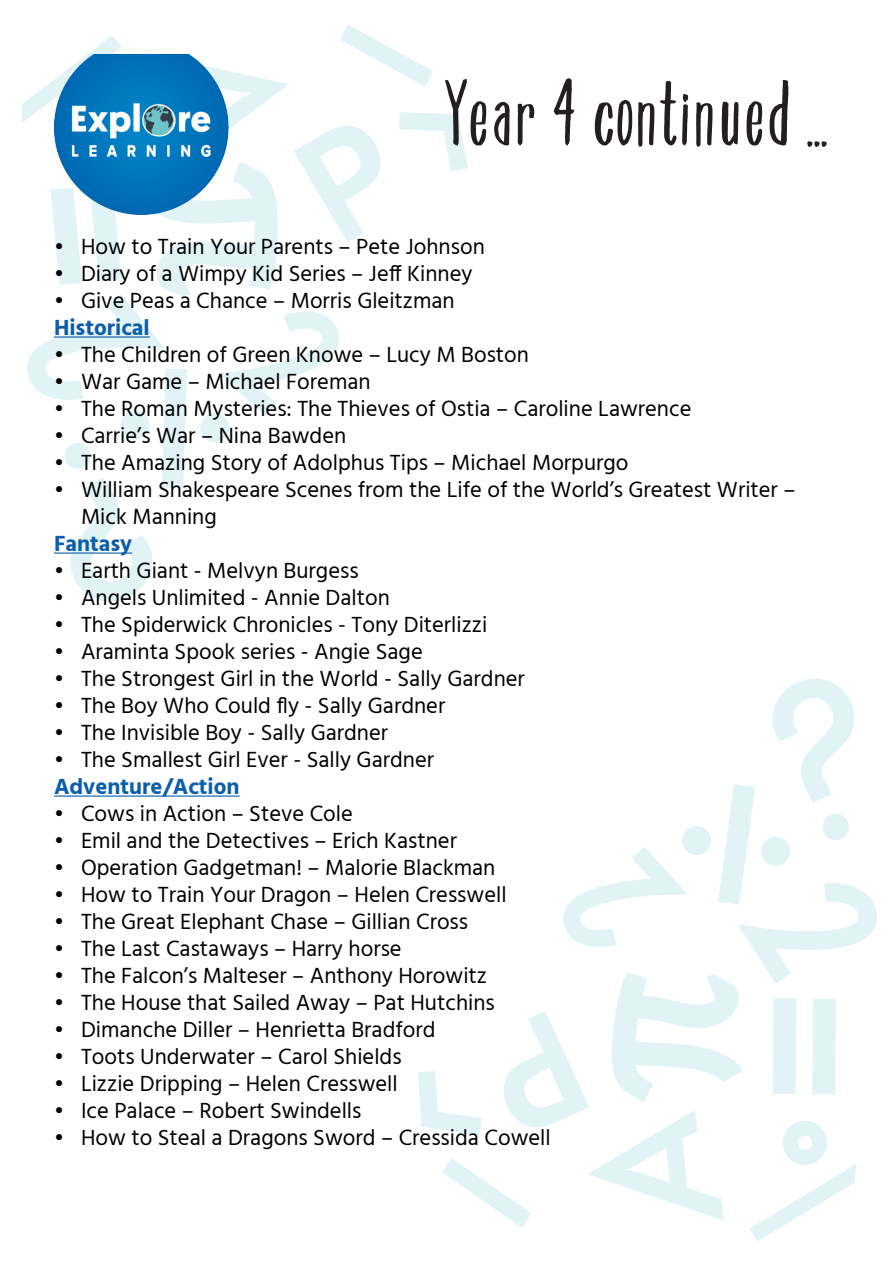
<style>
.page{position:relative;width:893px;height:1263px;background:#fff}
.page>*{position:absolute;margin:0;border:0;box-sizing:border-box;transform-origin:0 0}
.t1{font:96px "Yard Sale";color:#231f20}
.t2{font:22.5px/27px "Hind";color:#000}
.t3{font:700 22.5px "Hind";color:#0c5eaa}
</style>
<div class="page">
<svg style="left:418px;top:678px;width:459px;height:564px"></svg>
<svg style="left:22px;top:25px;width:446px;height:577px"></svg>
<img style="left:54px;top:54px;width:174px;height:160px">
<hr style="left:54px;top:336px;width:96px;height:2px;background:#0c5eaa">
<hr style="left:54px;top:552px;width:78px;height:2px;background:#0c5eaa">
<hr style="left:54px;top:795px;width:186px;height:2px;background:#0c5eaa">
<p class="t1" style="left:444px;top:62px;width:386px">Year 4 continued ...</p>
<p class="t2" style="left:54px;top:235px;width:432px">• How to Train Your Parents – Pete Johnson</p>
<p class="t2" style="left:54px;top:262px;width:420px">• Diary of a Wimpy Kid Series – Jeff Kinney</p>
<p class="t2" style="left:54px;top:289px;width:402px">• Give Peas a Chance – Morris Gleitzman</p>
<p class="t3" style="left:54px;top:314px;width:97px">Historical</p>
<p class="t2" style="left:54px;top:343px;width:477px">• The Children of Green Knowe – Lucy M Boston</p>
<p class="t2" style="left:54px;top:370px;width:318px">• War Game – Michael Foreman</p>
<p class="t2" style="left:54px;top:397px;width:639px">• The Roman Mysteries: The Thieves of Ostia – Caroline Lawrence</p>
<p class="t2" style="left:54px;top:424px;width:294px">• Carrie’s War – Nina Bawden</p>
<p class="t2" style="left:54px;top:451px;width:576px">• The Amazing Story of Adolphus Tips – Michael Morpurgo</p>
<p class="t2" style="left:81px;top:478px;width:716px;text-indent:-27px">• William Shakespeare Scenes from the Life of the World’s Greatest Writer –<br>Mick Manning</p>
<p class="t3" style="left:54px;top:530px;width:80px">Fantasy</p>
<p class="t2" style="left:54px;top:559px;width:306px">• Earth Giant - Melvyn Burgess</p>
<p class="t2" style="left:54px;top:586px;width:337px">• Angels Unlimited - Annie Dalton</p>
<p class="t2" style="left:54px;top:613px;width:435px">• The Spiderwick Chronicles - Tony Diterlizzi</p>
<p class="t2" style="left:54px;top:640px;width:370px">• Araminta Spook series - Angie Sage</p>
<p class="t2" style="left:54px;top:667px;width:472px">• The Strongest Girl in the World - Sally Gardner</p>
<p class="t2" style="left:54px;top:694px;width:393px">• The Boy Who Could fly - Sally Gardner</p>
<p class="t2" style="left:54px;top:721px;width:336px">• The Invisible Boy - Sally Gardner</p>
<p class="t2" style="left:54px;top:748px;width:382px">• The Smallest Girl Ever - Sally Gardner</p>
<p class="t3" style="left:54px;top:773px;width:187px">Adventure/Action</p>
<p class="t2" style="left:54px;top:802px;width:300px">• Cows in Action – Steve Cole</p>
<p class="t2" style="left:54px;top:829px;width:404px">• Emil and the Detectives – Erich Kastner</p>
<p class="t2" style="left:54px;top:856px;width:443px">• Operation Gadgetman! – Malorie Blackman</p>
<p class="t2" style="left:54px;top:883px;width:454px">• How to Train Your Dragon – Helen Cresswell</p>
<p class="t2" style="left:54px;top:910px;width:416px">• The Great Elephant Chase – Gillian Cross</p>
<p class="t2" style="left:54px;top:937px;width:349px">• The Last Castaways – Harry horse</p>
<p class="t2" style="left:54px;top:964px;width:435px">• The Falcon’s Malteser – Anthony Horowitz</p>
<p class="t2" style="left:54px;top:991px;width:442px">• The House that Sailed Away – Pat Hutchins</p>
<p class="t2" style="left:54px;top:1018px;width:383px">• Dimanche Diller – Henrietta Bradford</p>
<p class="t2" style="left:54px;top:1045px;width:349px">• Toots Underwater – Carol Shields</p>
<p class="t2" style="left:54px;top:1072px;width:345px">• Lizzie Dripping – Helen Cresswell</p>
<p class="t2" style="left:54px;top:1099px;width:309px">• Ice Palace – Robert Swindells</p>
<p class="t2" style="left:54px;top:1126px;width:498px">• How to Steal a Dragons Sword – Cressida Cowell</p>
</div>
